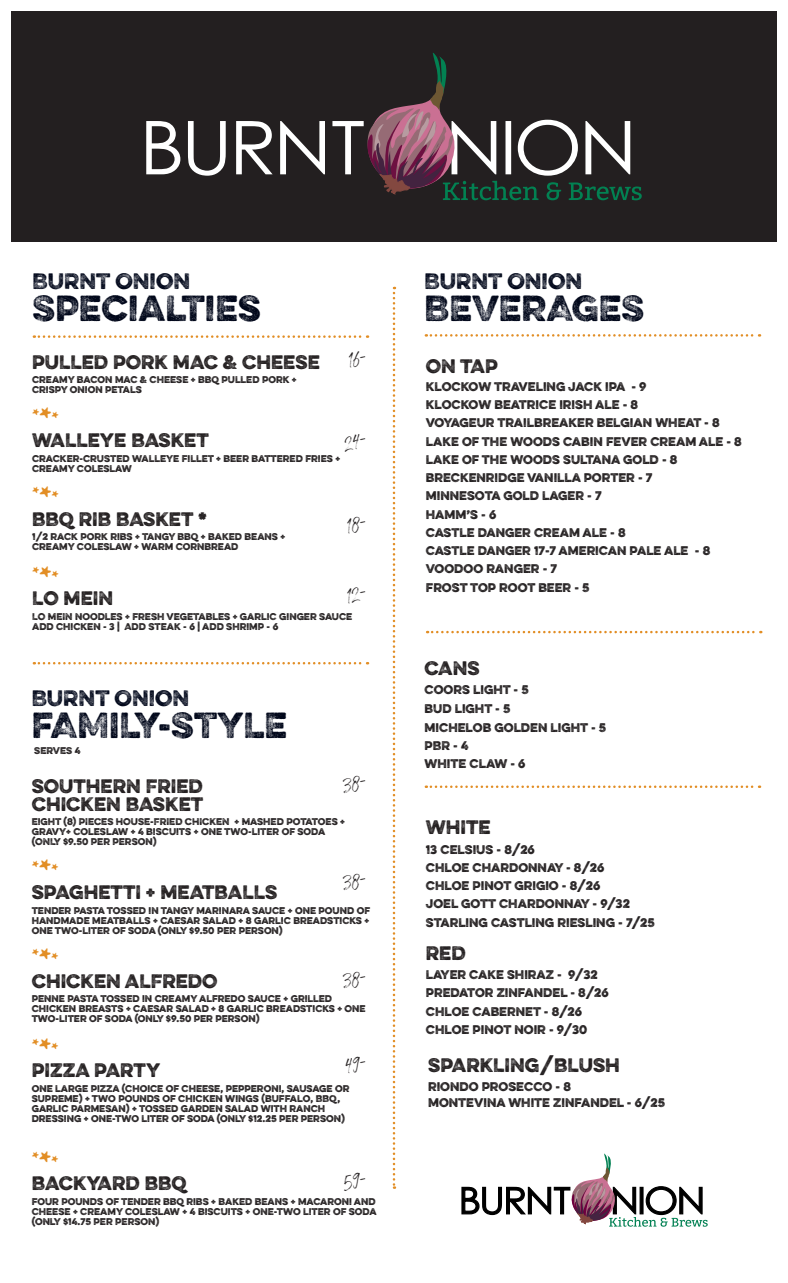
<style>
.page{position:relative;width:788px;height:1283px;background:#fff}
.page>*{position:absolute;margin:0;border:0;box-sizing:border-box;transform-origin:0 0}
.Paragraph_Style_1{font:300 32.5px "Eveleth W01";color:#01071a}
.break{font:24px "Sweet Pea";color:#e28e25}
.Paragraph_Style_6{font:24px "Sweet Pea";color:#e28e25}
.Paragraph_Style_1-2{font:300 20px "Eveleth W01";color:#01071a}
.Paragraph_Style_5{font:17.5px/17.5px "Eveleth W01";color:#231f20}
.Paragraph_Style_6-2{font:11.25px "Eveleth W01";color:#231f20}
.Paragraph_Style_5-2{font:11.25px/16.2px "Eveleth W01";color:#231f20}
.Paragraph_Style_6-3{font:8.75px/10px "Eveleth W01";color:#231f20}
.s1{font-size:41.25px}
</style>
<div class="page">
<div style="left:11px;top:11px;width:765px;height:231px;background:#231f20"></div>
<svg style="left:146px;top:53px;width:495px;height:147px"></svg>
<svg style="left:392px;top:287px;width:3px;height:901px"></svg>
<svg style="left:34px;top:335px;width:334px;height:3px"></svg>
<svg style="left:426px;top:785px;width:334px;height:3px"></svg>
<svg style="left:34px;top:662px;width:334px;height:2px"></svg>
<svg style="left:426px;top:334px;width:334px;height:3px"></svg>
<svg style="left:427px;top:631px;width:334px;height:2px"></svg>
<svg style="left:461px;top:1153px;width:246px;height:73px"></svg>
<p class="Paragraph_Style_1-2" style="left:33px;top:266px;width:159px">BURNT ONION</p>
<p class="Paragraph_Style_1" style="left:33px;top:283px;width:229px">SPECIALTIES</p>
<p class="Paragraph_Style_5" style="left:32px;top:353px;width:289px">PULLED PORK MAC &amp; CHEESE</p>
<p class="Paragraph_Style_6-3" style="left:32px;top:375px;width:266px">CREAMY BACON MAC &amp; CHEESE + BBQ PULLED PORK +<br>CRISPY ONION PETALS</p>
<p class="break" style="left:32px;top:408px;width:28px">*<span class="s1">*</span>*</p>
<p class="Paragraph_Style_5" style="left:32px;top:431px;width:178px">WALLEYE BASKET</p>
<p class="Paragraph_Style_6-3" style="left:32px;top:453px;width:309px">CRACKER-CRUSTED WALLEYE FILLET + BEER BATTERED FRIES +<br>CREAMY COLESLAW</p>
<p class="break" style="left:32px;top:486px;width:28px">*<span class="s1">*</span>*</p>
<p class="Paragraph_Style_5" style="left:32px;top:510px;width:177px">BBQ RIB BASKET *</p>
<p class="Paragraph_Style_6-3" style="left:32px;top:531px;width:255px">1/2 RACK PORK RIBS + TANGY BBQ + BAKED BEANS +<br>CREAMY COLESLAW + WARM CORNBREAD</p>
<p class="Paragraph_Style_6" style="left:32px;top:567px;width:28px">*<span class="s1">*</span>*</p>
<p class="Paragraph_Style_5" style="left:32px;top:589px;width:82px">LO MEIN</p>
<p class="Paragraph_Style_6-3" style="left:32px;top:611px;width:322px">LO MEIN NOODLES + FRESH VEGETABLES + GARLIC GINGER SAUCE<br>ADD CHICKEN - 3 | ADD STEAK - 6 | ADD SHRIMP - 6</p>
<p class="Paragraph_Style_1-2" style="left:32px;top:683px;width:159px">BURNT ONION</p>
<p class="Paragraph_Style_1" style="left:32px;top:700px;width:257px">FAMILY-STYLE</p>
<p class="Paragraph_Style_6-3" style="left:34px;top:745px;width:48px">SERVES 4</p>
<p class="Paragraph_Style_5" style="left:32px;top:777px;width:173px">SOUTHERN FRIED<br>CHICKEN BASKET</p>
<p class="Paragraph_Style_6-3" style="left:32px;top:816px;width:315px">EIGHT (8) PIECES HOUSE-FRIED CHICKEN + MASHED POTATOES +<br>GRAVY+ COLESLAW + 4 BISCUITS + ONE TWO-LITER OF SODA (ONLY $9.50 PER PERSON)</p>
<p class="break" style="left:32px;top:860px;width:28px">*<span class="s1">*</span>*</p>
<p class="Paragraph_Style_5" style="left:32px;top:883px;width:247px">SPAGHETTI + MEATBALLS</p>
<p class="Paragraph_Style_6-3" style="left:32px;top:905px;width:340px;text-align:justify">TENDER PASTA TOSSED IN TANGY MARINARA SAUCE + ONE POUND OF HANDMADE MEATBALLS + CAESAR SALAD + 8 GARLIC BREADSTICKS + ONE TWO-LITER OF SODA (ONLY $9.50 PER PERSON)</p>
<p class="break" style="left:32px;top:948px;width:28px">*<span class="s1">*</span>*</p>
<p class="Paragraph_Style_5" style="left:32px;top:971px;width:187px">CHICKEN ALFREDO</p>
<p class="Paragraph_Style_6-3" style="left:32px;top:993px;width:335px">PENNE PASTA TOSSED IN CREAMY ALFREDO SAUCE + GRILLED<br>CHICKEN BREASTS + CAESAR SALAD + 8 GARLIC BREADSTICKS + ONE<br>TWO-LITER OF SODA (ONLY $9.50 PER PERSON)</p>
<p class="Paragraph_Style_6" style="left:32px;top:1038px;width:28px">*<span class="s1">*</span>*</p>
<p class="Paragraph_Style_5" style="left:32px;top:1061px;width:130px">PIZZA PARTY</p>
<p class="Paragraph_Style_6-3" style="left:32px;top:1083px;width:319px">ONE LARGE PIZZA (CHOICE OF CHEESE, PEPPERONI, SAUSAGE OR SUPREME) + TWO POUNDS OF CHICKEN WINGS (BUFFALO, BBQ, GARLIC PARMESAN) + TOSSED GARDEN SALAD WITH RANCH DRESSING + ONE-TWO LITER OF SODA (ONLY $12.25 PER PERSON)</p>
<p class="Paragraph_Style_6" style="left:32px;top:1151px;width:28px">*<span class="s1">*</span>*</p>
<p class="Paragraph_Style_5" style="left:32px;top:1174px;width:156px">BACKYARD BBQ</p>
<p class="Paragraph_Style_6-3" style="left:32px;top:1196px;width:346px;text-align:justify">FOUR POUNDS OF TENDER BBQ RIBS + BAKED BEANS + MACARONI AND CHEESE + CREAMY COLESLAW + 4 BISCUITS + ONE-TWO LITER OF SODA (ONLY $14.75 PER PERSON)</p>
<p class="Paragraph_Style_1-2" style="left:424px;top:266px;width:159px">BURNT ONION</p>
<p class="Paragraph_Style_1" style="left:424px;top:283px;width:221px">BEVERAGES</p>
<p class="Paragraph_Style_5" style="left:426px;top:356px;width:73px">ON TAP</p>
<p class="Paragraph_Style_6-2" style="left:426px;top:378px;width:222px">KLOCKOW TRAVELING JACK IPA - 9</p>
<p class="Paragraph_Style_6-2" style="left:426px;top:396px;width:214px">KLOCKOW BEATRICE IRISH ALE - 8</p>
<p class="Paragraph_Style_6-2" style="left:426px;top:414px;width:295px">VOYAGEUR TRAILBREAKER BELGIAN WHEAT - 8</p>
<p class="Paragraph_Style_6-2" style="left:426px;top:433px;width:317px">LAKE OF THE WOODS CABIN FEVER CREAM ALE - 8</p>
<p class="Paragraph_Style_6-2" style="left:426px;top:451px;width:253px">LAKE OF THE WOODS SULTANA GOLD - 8</p>
<p class="Paragraph_Style_6-2" style="left:426px;top:469px;width:228px">BRECKENRIDGE VANILLA PORTER - 7</p>
<p class="Paragraph_Style_6-2" style="left:426px;top:487px;width:177px">MINNESOTA GOLD LAGER - 7</p>
<p class="Paragraph_Style_6-2" style="left:426px;top:506px;width:72px">HAMM’S - 6</p>
<p class="Paragraph_Style_6-2" style="left:426px;top:524px;width:201px">CASTLE DANGER CREAM ALE - 8</p>
<p class="Paragraph_Style_6-2" style="left:426px;top:542px;width:286px">CASTLE DANGER 17-7 AMERICAN PALE ALE - 8</p>
<p class="Paragraph_Style_6-2" style="left:426px;top:560px;width:133px">VOODOO RANGER - 7</p>
<p class="Paragraph_Style_6-2" style="left:426px;top:579px;width:165px">FROST TOP ROOT BEER - 5</p>
<p class="Paragraph_Style_5" style="left:424px;top:658px;width:57px">CANS</p>
<p class="Paragraph_Style_5-2" style="left:424px;top:681px;width:106px">COORS LIGHT - 5</p>
<p class="Paragraph_Style_5-2" style="left:424px;top:700px;width:87px">BUD LIGHT - 5</p>
<p class="Paragraph_Style_6-2" style="left:424px;top:718px;width:183px">MICHELOB GOLDEN LIGHT - 5</p>
<p class="Paragraph_Style_6-2" style="left:424px;top:737px;width:45px">PBR - 4</p>
<p class="Paragraph_Style_6-2" style="left:424px;top:755px;width:102px">WHITE CLAW - 6</p>
<p class="Paragraph_Style_5" style="left:426px;top:818px;width:66px">WHITE</p>
<p class="Paragraph_Style_5-2" style="left:426px;top:840px;width:111px">13 CELSIUS - 8/26</p>
<p class="Paragraph_Style_6-2" style="left:426px;top:859px;width:180px">CHLOE CHARDONNAY - 8/26</p>
<p class="Paragraph_Style_6-2" style="left:426px;top:877px;width:176px">CHLOE PINOT GRIGIO - 8/26</p>
<p class="Paragraph_Style_6-2" style="left:426px;top:895px;width:206px">JOEL GOTT CHARDONNAY - 9/32</p>
<p class="Paragraph_Style_6-2" style="left:426px;top:913px;width:230px">STARLING CASTLING RIESLING - 7/25</p>
<p class="Paragraph_Style_5" style="left:426px;top:943px;width:41px">RED</p>
<p class="Paragraph_Style_5-2" style="left:426px;top:966px;width:173px">LAYER CAKE SHIRAZ - 9/32</p>
<p class="Paragraph_Style_6-2" style="left:426px;top:984px;width:184px">PREDATOR ZINFANDEL - 8/26</p>
<p class="Paragraph_Style_6-2" style="left:426px;top:1002px;width:158px">CHLOE CABERNET - 8/26</p>
<p class="Paragraph_Style_6-2" style="left:426px;top:1021px;width:163px">CHLOE PINOT NOIR - 9/30</p>
<p class="Paragraph_Style_5" style="left:428px;top:1055px;width:193px">SPARKLING/BLUSH</p>
<p class="Paragraph_Style_5-2" style="left:428px;top:1078px;width:238px">RIONDO PROSECCO - 8<br>MONTEVINA WHITE ZINFANDEL - 6/25</p>
</div>
